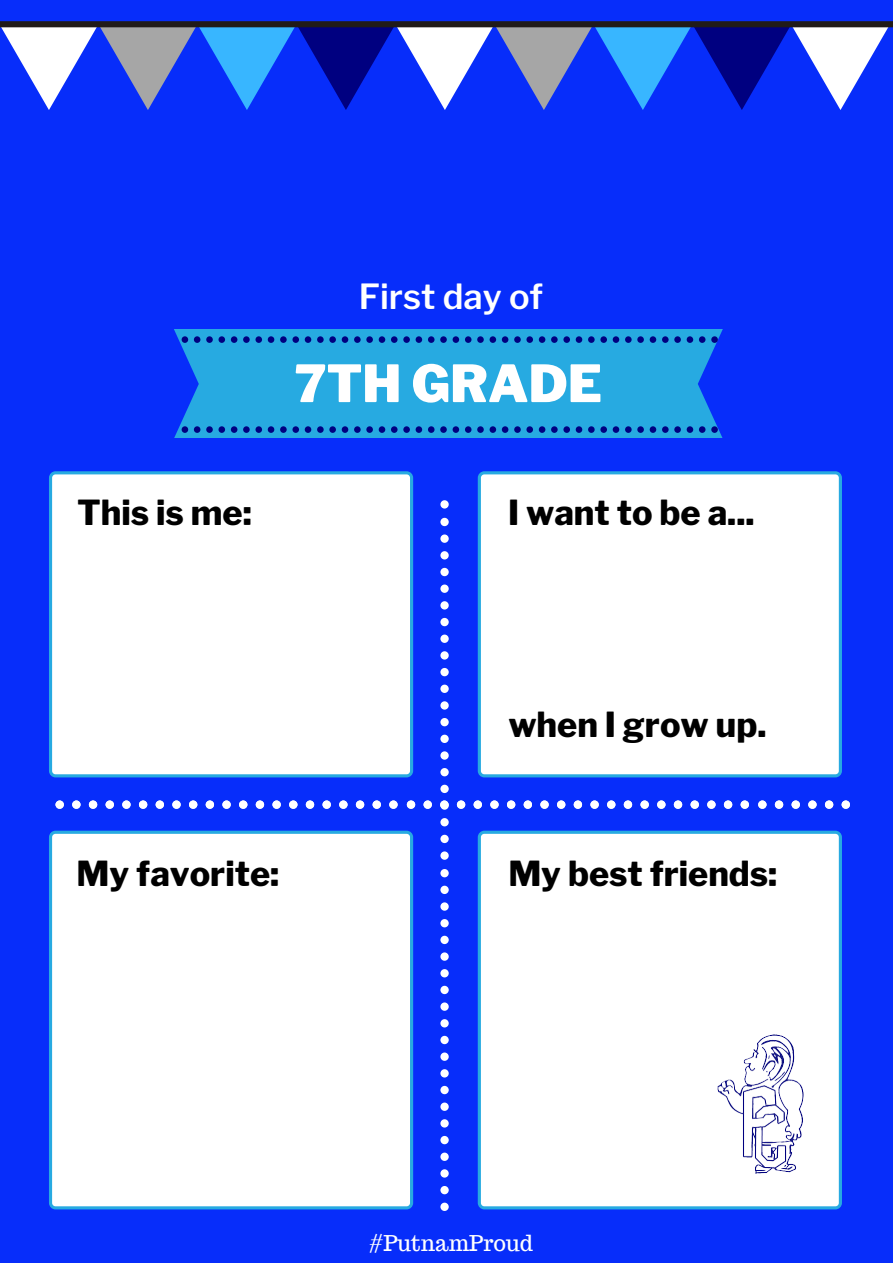
<style>
.page{position:relative;width:893px;height:1263px;background:#072dfa}
.page>*{position:absolute;margin:0;border:0;box-sizing:border-box;transform-origin:0 0}
.t1{font:900 50.93px "Libre Franklin";color:#fff}
.t2{font:600 34.42px "Libre Franklin";color:#fff}
.t3{font:800 34.28px "Libre Franklin";color:#000}
.t4{font:800 34.2px "Libre Franklin";color:#000}
.t5{font:21.75px "Trocchi";color:#fff}
</style>
<div class="page">
<div style="left:174px;top:330px;width:549px;height:108px;background:#27aae1"></div>
<div style="left:379px;top:426px;width:6px;height:7px;background:#000080;border-radius:50%"></div>
<div style="left:366px;top:336px;width:7px;height:7px;background:#000080;border-radius:50%"></div>
<div style="left:366px;top:426px;width:7px;height:7px;background:#000080;border-radius:50%"></div>
<div style="left:379px;top:336px;width:6px;height:7px;background:#000080;border-radius:50%"></div>
<div style="left:354px;top:336px;width:7px;height:7px;background:#000080;border-radius:50%"></div>
<div style="left:329px;top:336px;width:7px;height:7px;background:#000080;border-radius:50%"></div>
<div style="left:342px;top:426px;width:6px;height:7px;background:#000080;border-radius:50%"></div>
<div style="left:354px;top:426px;width:7px;height:7px;background:#000080;border-radius:50%"></div>
<div style="left:342px;top:336px;width:6px;height:7px;background:#000080;border-radius:50%"></div>
<div style="left:391px;top:426px;width:6px;height:7px;background:#000080;border-radius:50%"></div>
<div style="left:329px;top:426px;width:7px;height:7px;background:#000080;border-radius:50%"></div>
<div style="left:440px;top:426px;width:7px;height:7px;background:#000080;border-radius:50%"></div>
<div style="left:428px;top:426px;width:6px;height:7px;background:#000080;border-radius:50%"></div>
<div style="left:428px;top:336px;width:6px;height:7px;background:#000080;border-radius:50%"></div>
<div style="left:440px;top:336px;width:7px;height:7px;background:#000080;border-radius:50%"></div>
<div style="left:391px;top:336px;width:6px;height:7px;background:#000080;border-radius:50%"></div>
<div style="left:403px;top:336px;width:7px;height:7px;background:#000080;border-radius:50%"></div>
<div style="left:403px;top:426px;width:7px;height:7px;background:#000080;border-radius:50%"></div>
<div style="left:415px;top:426px;width:7px;height:7px;background:#000080;border-radius:50%"></div>
<div style="left:415px;top:336px;width:7px;height:7px;background:#000080;border-radius:50%"></div>
<div style="left:305px;top:426px;width:6px;height:7px;background:#000080;border-radius:50%"></div>
<div style="left:243px;top:426px;width:7px;height:7px;background:#000080;border-radius:50%"></div>
<div style="left:231px;top:336px;width:6px;height:7px;background:#000080;border-radius:50%"></div>
<div style="left:231px;top:426px;width:6px;height:7px;background:#000080;border-radius:50%"></div>
<div style="left:255px;top:426px;width:7px;height:7px;background:#000080;border-radius:50%"></div>
<div style="left:243px;top:336px;width:7px;height:7px;background:#000080;border-radius:50%"></div>
<div style="left:218px;top:426px;width:7px;height:7px;background:#000080;border-radius:50%"></div>
<div style="left:206px;top:426px;width:7px;height:7px;background:#000080;border-radius:50%"></div>
<div style="left:206px;top:336px;width:7px;height:7px;background:#000080;border-radius:50%"></div>
<div style="left:218px;top:336px;width:7px;height:7px;background:#000080;border-radius:50%"></div>
<div style="left:255px;top:336px;width:7px;height:7px;background:#000080;border-radius:50%"></div>
<div style="left:268px;top:426px;width:6px;height:7px;background:#000080;border-radius:50%"></div>
<div style="left:317px;top:336px;width:7px;height:7px;background:#000080;border-radius:50%"></div>
<div style="left:292px;top:336px;width:7px;height:7px;background:#000080;border-radius:50%"></div>
<div style="left:452px;top:426px;width:7px;height:7px;background:#000080;border-radius:50%"></div>
<div style="left:317px;top:426px;width:7px;height:7px;background:#000080;border-radius:50%"></div>
<div style="left:305px;top:336px;width:6px;height:7px;background:#000080;border-radius:50%"></div>
<div style="left:268px;top:336px;width:6px;height:7px;background:#000080;border-radius:50%"></div>
<div style="left:280px;top:426px;width:7px;height:7px;background:#000080;border-radius:50%"></div>
<div style="left:280px;top:336px;width:7px;height:7px;background:#000080;border-radius:50%"></div>
<div style="left:292px;top:426px;width:7px;height:7px;background:#000080;border-radius:50%"></div>
<div style="left:649px;top:336px;width:7px;height:7px;background:#000080;border-radius:50%"></div>
<div style="left:600px;top:426px;width:7px;height:7px;background:#000080;border-radius:50%"></div>
<div style="left:600px;top:336px;width:7px;height:7px;background:#000080;border-radius:50%"></div>
<div style="left:612px;top:426px;width:7px;height:7px;background:#000080;border-radius:50%"></div>
<div style="left:612px;top:336px;width:7px;height:7px;background:#000080;border-radius:50%"></div>
<div style="left:576px;top:336px;width:6px;height:7px;background:#000080;border-radius:50%"></div>
<div style="left:625px;top:426px;width:6px;height:7px;background:#000080;border-radius:50%"></div>
<div style="left:576px;top:426px;width:6px;height:7px;background:#000080;border-radius:50%"></div>
<div style="left:588px;top:426px;width:6px;height:7px;background:#000080;border-radius:50%"></div>
<div style="left:588px;top:336px;width:6px;height:7px;background:#000080;border-radius:50%"></div>
<div style="left:637px;top:426px;width:7px;height:7px;background:#000080;border-radius:50%"></div>
<div style="left:674px;top:426px;width:7px;height:7px;background:#000080;border-radius:50%"></div>
<div style="left:662px;top:336px;width:6px;height:7px;background:#000080;border-radius:50%"></div>
<div style="left:662px;top:426px;width:6px;height:7px;background:#000080;border-radius:50%"></div>
<div style="left:674px;top:336px;width:7px;height:7px;background:#000080;border-radius:50%"></div>
<div style="left:649px;top:426px;width:7px;height:7px;background:#000080;border-radius:50%"></div>
<div style="left:563px;top:336px;width:7px;height:7px;background:#000080;border-radius:50%"></div>
<div style="left:625px;top:336px;width:6px;height:7px;background:#000080;border-radius:50%"></div>
<div style="left:637px;top:336px;width:7px;height:7px;background:#000080;border-radius:50%"></div>
<div style="left:465px;top:426px;width:6px;height:7px;background:#000080;border-radius:50%"></div>
<div style="left:489px;top:426px;width:7px;height:7px;background:#000080;border-radius:50%"></div>
<div style="left:477px;top:336px;width:7px;height:7px;background:#000080;border-radius:50%"></div>
<div style="left:502px;top:336px;width:6px;height:7px;background:#000080;border-radius:50%"></div>
<div style="left:502px;top:426px;width:6px;height:7px;background:#000080;border-radius:50%"></div>
<div style="left:489px;top:336px;width:7px;height:7px;background:#000080;border-radius:50%"></div>
<div style="left:563px;top:426px;width:7px;height:7px;background:#000080;border-radius:50%"></div>
<div style="left:477px;top:426px;width:7px;height:7px;background:#000080;border-radius:50%"></div>
<div style="left:465px;top:336px;width:6px;height:7px;background:#000080;border-radius:50%"></div>
<div style="left:452px;top:336px;width:7px;height:7px;background:#000080;border-radius:50%"></div>
<div style="left:551px;top:426px;width:6px;height:7px;background:#000080;border-radius:50%"></div>
<div style="left:539px;top:336px;width:6px;height:7px;background:#000080;border-radius:50%"></div>
<div style="left:539px;top:426px;width:6px;height:7px;background:#000080;border-radius:50%"></div>
<div style="left:514px;top:426px;width:7px;height:7px;background:#000080;border-radius:50%"></div>
<div style="left:551px;top:336px;width:6px;height:7px;background:#000080;border-radius:50%"></div>
<div style="left:526px;top:336px;width:7px;height:7px;background:#000080;border-radius:50%"></div>
<div style="left:514px;top:336px;width:7px;height:7px;background:#000080;border-radius:50%"></div>
<div style="left:526px;top:426px;width:7px;height:7px;background:#000080;border-radius:50%"></div>
<div style="left:711px;top:426px;width:7px;height:7px;background:#000080;border-radius:50%"></div>
<div style="left:699px;top:336px;width:6px;height:7px;background:#000080;border-radius:50%"></div>
<div style="left:711px;top:336px;width:7px;height:7px;background:#000080;border-radius:50%"></div>
<div style="left:686px;top:426px;width:7px;height:7px;background:#000080;border-radius:50%"></div>
<div style="left:699px;top:426px;width:6px;height:7px;background:#000080;border-radius:50%"></div>
<div style="left:686px;top:336px;width:7px;height:7px;background:#000080;border-radius:50%"></div>
<div style="left:182px;top:336px;width:6px;height:7px;background:#000080;border-radius:50%"></div>
<div style="left:182px;top:426px;width:6px;height:7px;background:#000080;border-radius:50%"></div>
<div style="left:194px;top:426px;width:6px;height:7px;background:#000080;border-radius:50%"></div>
<div style="left:194px;top:336px;width:6px;height:7px;background:#000080;border-radius:50%"></div>
<div style="left:478px;top:831px;width:364px;height:378px;background:#fff"></div>
<div style="left:49px;top:831px;width:364px;height:378px;background:#fff"></div>
<svg style="left:478px;top:471px;width:364px;height:306px;fill:#fff"></svg>
<svg style="left:55px;top:800px;width:342px;height:9px"></svg>
<svg style="left:758px;top:800px;width:92px;height:9px"></svg>
<svg style="left:440px;top:869px;width:9px;height:342px"></svg>
<svg style="left:407px;top:518px;width:342px;height:342px"></svg>
<svg style="left:440px;top:501px;width:9px;height:8px"></svg>
<div style="left:49px;top:471px;width:364px;height:306px;background:#fff"></div>
<svg style="left:0;top:21px;width:893px;height:89px"></svg>
<img style="left:716px;top:1034px;width:88px;height:140px">
<p class="t2" style="left:359px;top:276px;width:186px">First day of</p>
<p class="t3" style="left:77px;top:492px;width:176px">This is me:</p>
<p class="t1" style="left:294px;top:353px;width:309px">7TH GRADE</p>
<p class="t3" style="left:508px;top:492px;width:248px">I want to be a...</p>
<p class="t3" style="left:508px;top:704px;width:260px">when I grow up.</p>
<p class="t4" style="left:77px;top:853px;width:204px">My favorite:</p>
<p class="t4" style="left:508px;top:853px;width:270px">My best friends:</p>
<p class="t5" style="left:369px;top:1228px;width:165px">#PutnamProud</p>
</div>
